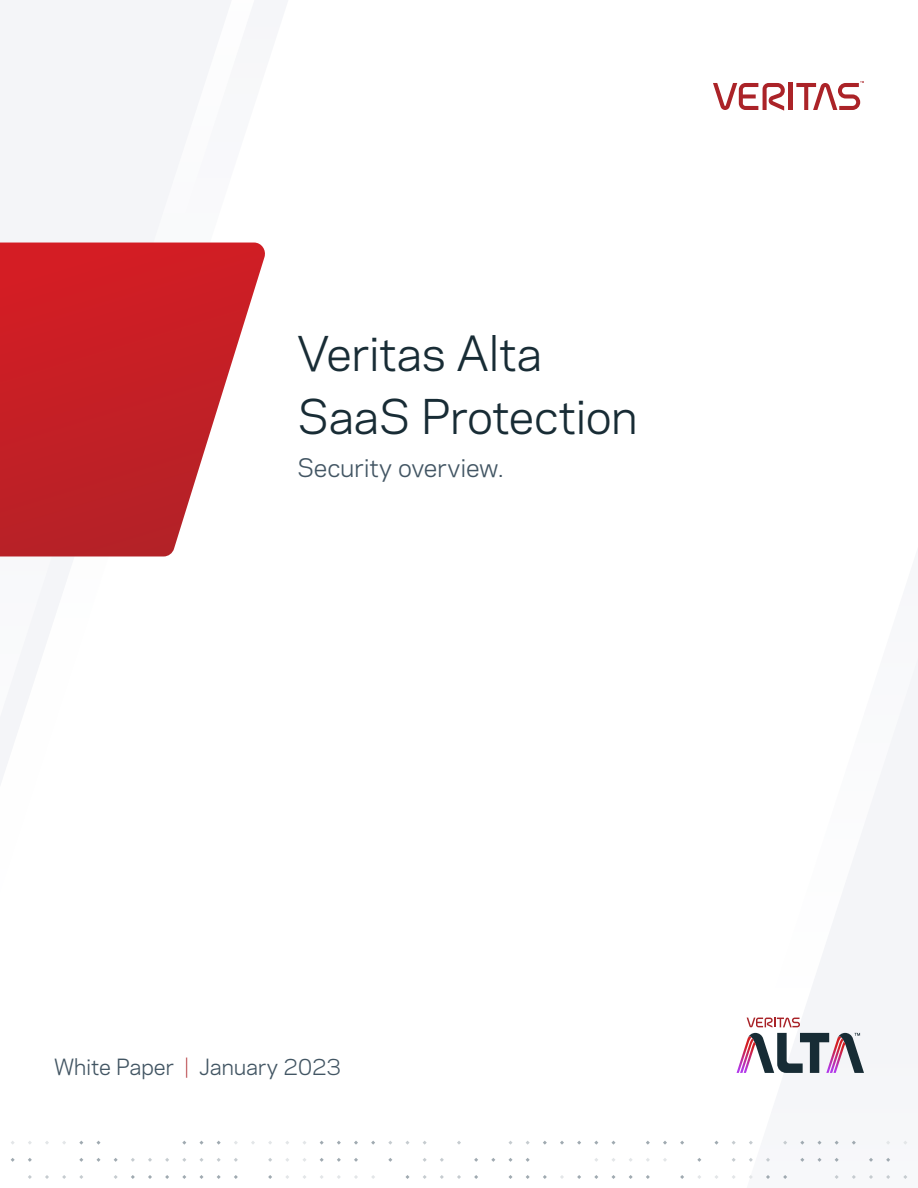
<style>
.page{position:relative;width:918px;height:1188px;background:#fff}
.page>*{position:absolute;margin:0;border:0;box-sizing:border-box;transform-origin:0 0}
.Headline{font:45px "Polaris";letter-spacing:-.01em;color:#182c35}
.Subhead{font:24px "Polaris";letter-spacing:-.005em;color:#425563}
.t1{font:21px "Polaris";letter-spacing:-.005em;color:#425563}
.s1{font-weight:300;color:#ab2328}
</style>
<div class="page">
<svg style="left:747px;top:660px;width:171px;height:518px"></svg>
<svg style="left:0;top:0;width:232px;height:717px"></svg>
<svg style="left:0;top:243px;width:265px;height:313px"></svg>
<hr style="left:789px;top:83px;width:4px;height:27px;background:#ab2328">
<svg style="left:713px;top:83px;width:72px;height:28px"></svg>
<svg style="left:796px;top:81px;width:68px;height:29px"></svg>
<svg style="left:783px;top:1141px;width:4px;height:4px"></svg>
<svg style="left:783px;top:1175px;width:4px;height:4px"></svg>
<svg style="left:766px;top:1158px;width:4px;height:4px"></svg>
<svg style="left:766px;top:1175px;width:4px;height:4px"></svg>
<svg style="left:749px;top:1141px;width:4px;height:4px"></svg>
<svg style="left:749px;top:1158px;width:4px;height:4px"></svg>
<svg style="left:749px;top:1175px;width:4px;height:4px"></svg>
<svg style="left:714px;top:1141px;width:5px;height:4px"></svg>
<svg style="left:697px;top:1158px;width:4px;height:4px"></svg>
<svg style="left:680px;top:1141px;width:4px;height:4px"></svg>
<svg style="left:680px;top:1175px;width:4px;height:4px"></svg>
<svg style="left:663px;top:1141px;width:4px;height:4px"></svg>
<svg style="left:646px;top:1141px;width:4px;height:4px"></svg>
<svg style="left:646px;top:1175px;width:4px;height:4px"></svg>
<svg style="left:629px;top:1175px;width:4px;height:4px"></svg>
<svg style="left:611px;top:1141px;width:5px;height:4px"></svg>
<svg style="left:611px;top:1175px;width:5px;height:4px"></svg>
<svg style="left:594px;top:1175px;width:4px;height:4px"></svg>
<svg style="left:577px;top:1141px;width:4px;height:4px"></svg>
<svg style="left:577px;top:1175px;width:4px;height:4px"></svg>
<svg style="left:560px;top:1141px;width:4px;height:4px"></svg>
<svg style="left:560px;top:1175px;width:4px;height:4px"></svg>
<svg style="left:543px;top:1141px;width:4px;height:4px"></svg>
<svg style="left:543px;top:1175px;width:4px;height:4px"></svg>
<svg style="left:526px;top:1158px;width:4px;height:4px"></svg>
<svg style="left:526px;top:1175px;width:4px;height:4px"></svg>
<svg style="left:508px;top:1141px;width:5px;height:4px"></svg>
<svg style="left:508px;top:1158px;width:5px;height:4px"></svg>
<svg style="left:508px;top:1175px;width:5px;height:4px"></svg>
<svg style="left:491px;top:1158px;width:4px;height:4px"></svg>
<svg style="left:474px;top:1158px;width:4px;height:4px"></svg>
<svg style="left:474px;top:1175px;width:4px;height:4px"></svg>
<svg style="left:457px;top:1141px;width:4px;height:4px"></svg>
<svg style="left:457px;top:1175px;width:4px;height:4px"></svg>
<svg style="left:440px;top:1158px;width:4px;height:4px"></svg>
<svg style="left:440px;top:1175px;width:4px;height:4px"></svg>
<svg style="left:423px;top:1175px;width:4px;height:4px"></svg>
<svg style="left:405px;top:1141px;width:5px;height:4px"></svg>
<svg style="left:405px;top:1175px;width:5px;height:4px"></svg>
<svg style="left:388px;top:1158px;width:4px;height:4px"></svg>
<svg style="left:371px;top:1141px;width:4px;height:4px"></svg>
<svg style="left:354px;top:1141px;width:4px;height:4px"></svg>
<svg style="left:354px;top:1158px;width:4px;height:4px"></svg>
<svg style="left:354px;top:1175px;width:4px;height:4px"></svg>
<svg style="left:337px;top:1141px;width:4px;height:4px"></svg>
<svg style="left:337px;top:1158px;width:4px;height:4px"></svg>
<svg style="left:320px;top:1158px;width:4px;height:4px"></svg>
<svg style="left:268px;top:1158px;width:4px;height:4px"></svg>
<svg style="left:268px;top:1175px;width:4px;height:4px"></svg>
<svg style="left:234px;top:1158px;width:4px;height:4px"></svg>
<svg style="left:234px;top:1175px;width:4px;height:4px"></svg>
<svg style="left:217px;top:1175px;width:4px;height:4px"></svg>
<svg style="left:199px;top:1141px;width:5px;height:4px"></svg>
<svg style="left:199px;top:1158px;width:5px;height:4px"></svg>
<svg style="left:199px;top:1175px;width:5px;height:4px"></svg>
<svg style="left:182px;top:1175px;width:4px;height:4px"></svg>
<svg style="left:165px;top:1158px;width:4px;height:4px"></svg>
<svg style="left:165px;top:1175px;width:4px;height:4px"></svg>
<svg style="left:148px;top:1158px;width:4px;height:4px"></svg>
<svg style="left:148px;top:1175px;width:4px;height:4px"></svg>
<svg style="left:131px;top:1158px;width:4px;height:4px"></svg>
<svg style="left:131px;top:1175px;width:4px;height:4px"></svg>
<svg style="left:114px;top:1158px;width:4px;height:4px"></svg>
<svg style="left:114px;top:1175px;width:4px;height:4px"></svg>
<svg style="left:96px;top:1141px;width:5px;height:4px"></svg>
<svg style="left:96px;top:1158px;width:5px;height:4px"></svg>
<svg style="left:79px;top:1158px;width:4px;height:4px"></svg>
<svg style="left:79px;top:1175px;width:4px;height:4px"></svg>
<svg style="left:62px;top:1175px;width:4px;height:4px"></svg>
<svg style="left:45px;top:1175px;width:4px;height:4px"></svg>
<svg style="left:28px;top:1158px;width:4px;height:4px"></svg>
<svg style="left:28px;top:1175px;width:4px;height:4px"></svg>
<svg style="left:11px;top:1158px;width:4px;height:4px"></svg>
<svg style="left:903px;top:1141px;width:4px;height:4px"></svg>
<svg style="left:903px;top:1175px;width:4px;height:4px"></svg>
<svg style="left:886px;top:1141px;width:4px;height:4px"></svg>
<svg style="left:886px;top:1158px;width:4px;height:4px"></svg>
<svg style="left:886px;top:1175px;width:4px;height:4px"></svg>
<svg style="left:869px;top:1158px;width:4px;height:4px"></svg>
<svg style="left:869px;top:1175px;width:4px;height:4px"></svg>
<svg style="left:852px;top:1141px;width:4px;height:4px"></svg>
<svg style="left:852px;top:1175px;width:4px;height:4px"></svg>
<svg style="left:835px;top:1141px;width:4px;height:4px"></svg>
<svg style="left:835px;top:1158px;width:4px;height:4px"></svg>
<svg style="left:835px;top:1175px;width:4px;height:4px"></svg>
<svg style="left:817px;top:1141px;width:5px;height:4px"></svg>
<svg style="left:817px;top:1158px;width:5px;height:4px"></svg>
<svg style="left:800px;top:1141px;width:4px;height:4px"></svg>
<svg style="left:800px;top:1158px;width:4px;height:4px"></svg>
<svg style="left:739px;top:1018px;width:125px;height:55px"></svg>
<p class="Headline" style="left:297px;top:320px;width:247px">Veritas Alta</p>
<p class="Headline" style="left:297px;top:383px;width:342px">SaaS Protection</p>
<p class="Subhead" style="left:297px;top:449px;width:209px">Security overview.</p>
<p class="t1" style="left:54px;top:1051px;width:289px">White Paper <span class="s1">|</span> January 2023</p>
</div>
